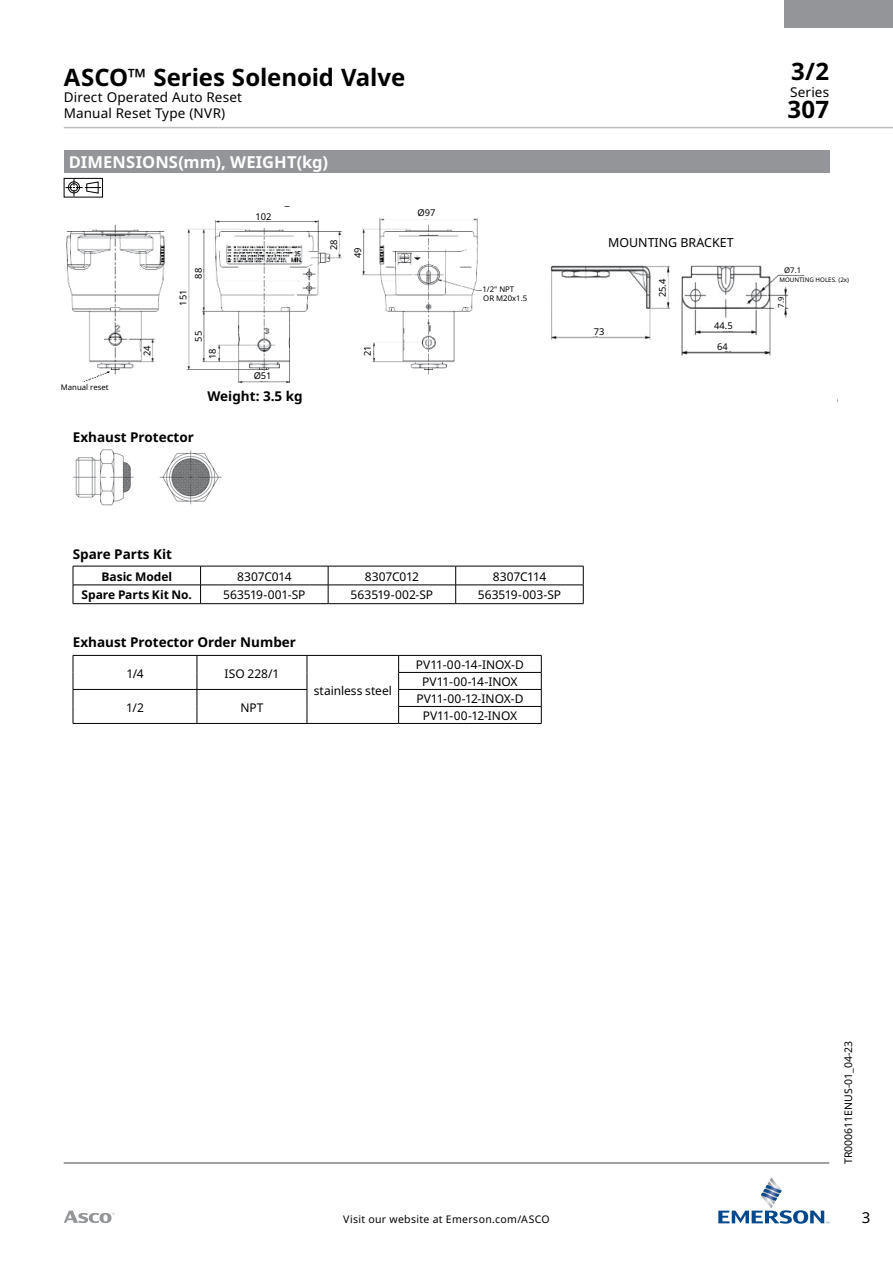
<style>
.page{position:relative;width:893px;height:1263px;background:#fff}
.page>*{position:absolute;margin:0;border:0;box-sizing:border-box;transform-origin:0 0}
.t1{font:700 24px "Noto Sans";letter-spacing:-.005em;color:#000}
.Table_Header_Left_Sm{font:700 16.5px "Noto Sans";letter-spacing:.005em;color:#fff}
.t2{font:15px "Noto Sans";color:#000}
.t3{font:700 13.5px "Noto Sans";color:#000}
.t4{font:13.5px/16.2px "Noto Sans";letter-spacing:.015em;color:#000}
.t5{font:12.45px "Noto Sans";color:#000}
.t6{font:12.45px "Noto Sans";color:#030000}
.Table_Body_centered{font:12px "Noto Sans";letter-spacing:-.005em;color:#000}
.Table_Body_centered-2{font:700 12px "Noto Sans";color:#000}
.Table_Body_centered-3{font:12px "Noto Sans";letter-spacing:-.025em;color:#000}
.t7{font:10.95px "Noto Sans";color:#000}
.t8{font:10.5px "Noto Sans";letter-spacing:.025em;color:#000}
.t9{font:10.5px "Noto Sans";color:#000}
.t10{font:9.3px "Noto Sans";color:#000}
.t11{font:7.8px/9.3px "Noto Sans";color:#000}
.t12{font:6.15px "Noto Sans";color:#000}
</style>
<div class="page">
<hr style="left:64px;top:1162px;width:765px;height:2px;background:#939598">
<hr style="left:64px;top:127px;width:829px;height:1px;background:#bcbec0">
<div style="left:784px;top:0;width:109px;height:27px;background:#939598"></div>
<svg style="left:64px;top:1211px;width:50px;height:12px"></svg>
<svg style="left:718px;top:1177px;width:111px;height:47px"></svg>
<div style="left:65px;top:150px;width:765px;height:23px;background:#939598"></div>
<div style="left:64px;top:178px;width:39px;height:19px;border:1px solid #000"></div>
<svg style="left:66px;top:179px;width:35px;height:17px"></svg>
<img style="left:66px;top:218px;width:416px;height:165px">
<img style="left:73px;top:372px;width:37px;height:10px">
<hr style="left:423px;top:215px;width:10px;height:4px;background:#fff">
<div style="left:255px;top:211px;width:20px;height:10px;background:#fff"></div>
<div style="left:253px;top:371px;width:22px;height:10px;background:#fff"></div>
<div style="left:142px;top:343px;width:10px;height:14px;background:#fff"></div>
<div style="left:178px;top:286px;width:10px;height:20px;background:#fff"></div>
<div style="left:193px;top:328px;width:10px;height:15px;background:#fff"></div>
<div style="left:193px;top:265px;width:10px;height:15px;background:#fff"></div>
<div style="left:329px;top:237px;width:9px;height:14px;background:#fff"></div>
<div style="left:353px;top:244px;width:9px;height:15px;background:#fff"></div>
<div style="left:362px;top:344px;width:10px;height:13px;background:#fff"></div>
<div style="left:208px;top:346px;width:9px;height:13px;background:#fff"></div>
<div style="left:69px;top:382px;width:63px;height:21px;background:#fff"></div>
<img style="left:550px;top:265px;width:255px;height:91px">
<div style="left:660px;top:277px;width:8px;height:21px;background:#fff"></div>
<svg style="left:680px;top:267px;width:5px;height:7px"></svg>
<div style="left:785px;top:276px;width:63px;height:9px;background:#fff"></div>
<div style="left:716px;top:319px;width:20px;height:12px;background:#fff"></div>
<div style="left:584px;top:328px;width:19px;height:8px;background:#fff"></div>
<div style="left:657px;top:277px;width:10px;height:21px;background:#fff"></div>
<div style="left:775px;top:296px;width:10px;height:12px;background:#fff"></div>
<div style="left:783px;top:266px;width:23px;height:9px;background:#fff"></div>
<div style="left:778px;top:276px;width:73px;height:8px;background:#fff"></div>
<div style="left:593px;top:326px;width:14px;height:10px;background:#fff"></div>
<div style="left:714px;top:320px;width:23px;height:11px;background:#fff"></div>
<div style="left:716px;top:341px;width:23px;height:10px;background:#fff"></div>
<img style="left:73px;top:449px;width:149px;height:57px">
<svg style="left:73px;top:566px;width:511px;height:38px"></svg>
<hr style="left:73px;top:603px;width:128px;height:1px;background:#000">
<hr style="left:201px;top:603px;width:127px;height:1px;background:#000">
<hr style="left:328px;top:603px;width:128px;height:1px;background:#000">
<hr style="left:456px;top:603px;width:127px;height:1px;background:#000">
<hr style="left:73px;top:655px;width:124px;height:1px;background:#000">
<hr style="left:197px;top:655px;width:110px;height:1px;background:#000">
<hr style="left:307px;top:655px;width:92px;height:1px;background:#000">
<hr style="left:399px;top:655px;width:142px;height:1px;background:#000">
<hr style="left:398px;top:672px;width:143px;height:1px;background:#000">
<hr style="left:73px;top:689px;width:124px;height:1px;background:#000">
<hr style="left:197px;top:689px;width:110px;height:1px;background:#000">
<hr style="left:398px;top:689px;width:143px;height:1px;background:#000">
<svg style="left:73px;top:656px;width:1px;height:67px"></svg>
<svg style="left:197px;top:656px;width:1px;height:67px"></svg>
<svg style="left:307px;top:656px;width:1px;height:67px"></svg>
<hr style="left:398px;top:706px;width:143px;height:1px;background:#000">
<svg style="left:398px;top:656px;width:1px;height:67px"></svg>
<svg style="left:541px;top:656px;width:1px;height:67px"></svg>
<hr style="left:73px;top:723px;width:124px;height:1px;background:#000">
<hr style="left:197px;top:723px;width:110px;height:1px;background:#000">
<hr style="left:307px;top:723px;width:92px;height:1px;background:#000">
<hr style="left:399px;top:723px;width:142px;height:1px;background:#000">
<p class="t7" style="left:68px;top:63px;width:197px">114 = Manual Reset, Dry Construction,</p>
<h1 class="t1" style="left:64px;top:63px;width:343px">ASCO™ Series Solenoid Valve</h1>
<p class="t4" style="left:64px;top:89px;width:180px">Direct Operated Auto Reset<br>Manual Reset Type (NVR)</p>
<p class="Table_Header_Left_Sm" style="left:69px;top:153px;width:261px">DIMENSIONS(mm), WEIGHT(kg)</p>
<p class="t11" style="left:61px;top:383px;width:49px">Manual reset</p>
<p class="t10" style="left:142px;top:356px;width:12px;rotate:-90deg">24</p>
<p class="t10" style="left:255px;top:211px;width:18px">102</p>
<p class="t10" style="left:178px;top:306px;width:18px;rotate:-90deg">151</p>
<p class="t10" style="left:193px;top:279px;width:12px;rotate:-90deg">88</p>
<p class="t10" style="left:193px;top:342px;width:12px;rotate:-90deg">55</p>
<p class="t10" style="left:207px;top:359px;width:12px;rotate:-90deg">18</p>
<p class="t10" style="left:254px;top:371px;width:19px">Ø51</p>
<p class="t3" style="left:207px;top:388px;width:97px">Weight: 3.5 kg</p>
<p class="t3" style="left:73px;top:430px;width:123px">Exhaust Protector</p>
<p class="t10" style="left:328px;top:250px;width:12px;rotate:-90deg">28</p>
<p class="t10" style="left:352px;top:258px;width:12px;rotate:-90deg">49</p>
<p class="t10" style="left:362px;top:356px;width:12px;rotate:-90deg">21</p>
<p class="t10" style="left:418px;top:208px;width:19px">Ø97</p>
<p class="t11" style="left:482px;top:285px;width:46px">1/2" NPT<br>OR M20x1.5</p>
<p class="t5" style="left:608px;top:235px;width:127px">MOUNTING BRACKET</p>
<p class="t10" style="left:594px;top:326px;width:12px">73</p>
<p class="t10" style="left:657px;top:297px;width:20px;rotate:-90deg">25.4</p>
<p class="t10" style="left:714px;top:321px;width:20px">44.5</p>
<p class="t10" style="left:717px;top:341px;width:12px">64</p>
<p class="t3" style="left:73px;top:547px;width:101px">Spare Parts Kit</p>
<p class="t6" style="left:68px;top:551px;width:9px">2</p>
<p class="Table_Body_centered-2" style="left:101px;top:569px;width:72px">Basic Model</p>
<p class="Table_Body_centered" style="left:237px;top:569px;width:56px">8307C014</p>
<p class="Table_Body_centered" style="left:365px;top:569px;width:56px">8307C012</p>
<p class="Table_Body_centered-3" style="left:493px;top:569px;width:55px">8307C114</p>
<p class="Table_Body_centered-2" style="left:82px;top:588px;width:112px">Spare Parts Kit No.</p>
<p class="Table_Body_centered" style="left:223px;top:588px;width:84px">563519-001-SP</p>
<p class="Table_Body_centered" style="left:351px;top:588px;width:84px">563519-002-SP</p>
<p class="Table_Body_centered" style="left:478px;top:588px;width:85px">563519-003-SP</p>
<p class="t3" style="left:73px;top:635px;width:225px">Exhaust Protector Order Number</p>
<p class="Table_Body_centered" style="left:126px;top:666px;width:19px">1/4</p>
<p class="Table_Body_centered" style="left:225px;top:666px;width:56px">ISO 228/1</p>
<p class="Table_Body_centered" style="left:126px;top:700px;width:19px">1/2</p>
<p class="Table_Body_centered" style="left:240px;top:700px;width:25px">NPT</p>
<p class="Table_Body_centered" style="left:314px;top:683px;width:80px">stainless steel</p>
<p class="Table_Body_centered" style="left:416px;top:658px;width:110px">PV11-00-14-INOX-D</p>
<p class="Table_Body_centered" style="left:422px;top:675px;width:97px">PV11-00-14-INOX</p>
<p class="Table_Body_centered" style="left:416px;top:692px;width:109px">PV11-00-12-INOX-D</p>
<p class="Table_Body_centered" style="left:423px;top:709px;width:96px">PV11-00-12-INOX</p>
<h1 class="t1" style="left:791px;top:58px;width:40px">3/2</h1>
<p class="t4" style="left:790px;top:84px;width:41px">Series</p>
<h1 class="t1" style="left:787px;top:95px;width:43px">307</h1>
<p class="t11" style="left:784px;top:265px;width:19px">Ø7.1</p>
<p class="t12" style="left:779px;top:276px;width:71px">MOUNTING HOLES. (2x)</p>
<p class="t11" style="left:776px;top:308px;width:12px;rotate:-90deg">7.9</p>
<p class="t9" style="left:842px;top:1164px;width:125px;rotate:-90deg">TR000611ENUS-01_04-23</p>
<p class="t8" style="left:343px;top:1213px;width:208px">Visit our website at Emerson.com/ASCO</p>
<p class="t2" style="left:862px;top:1209px;width:10px">3</p>
</div>
